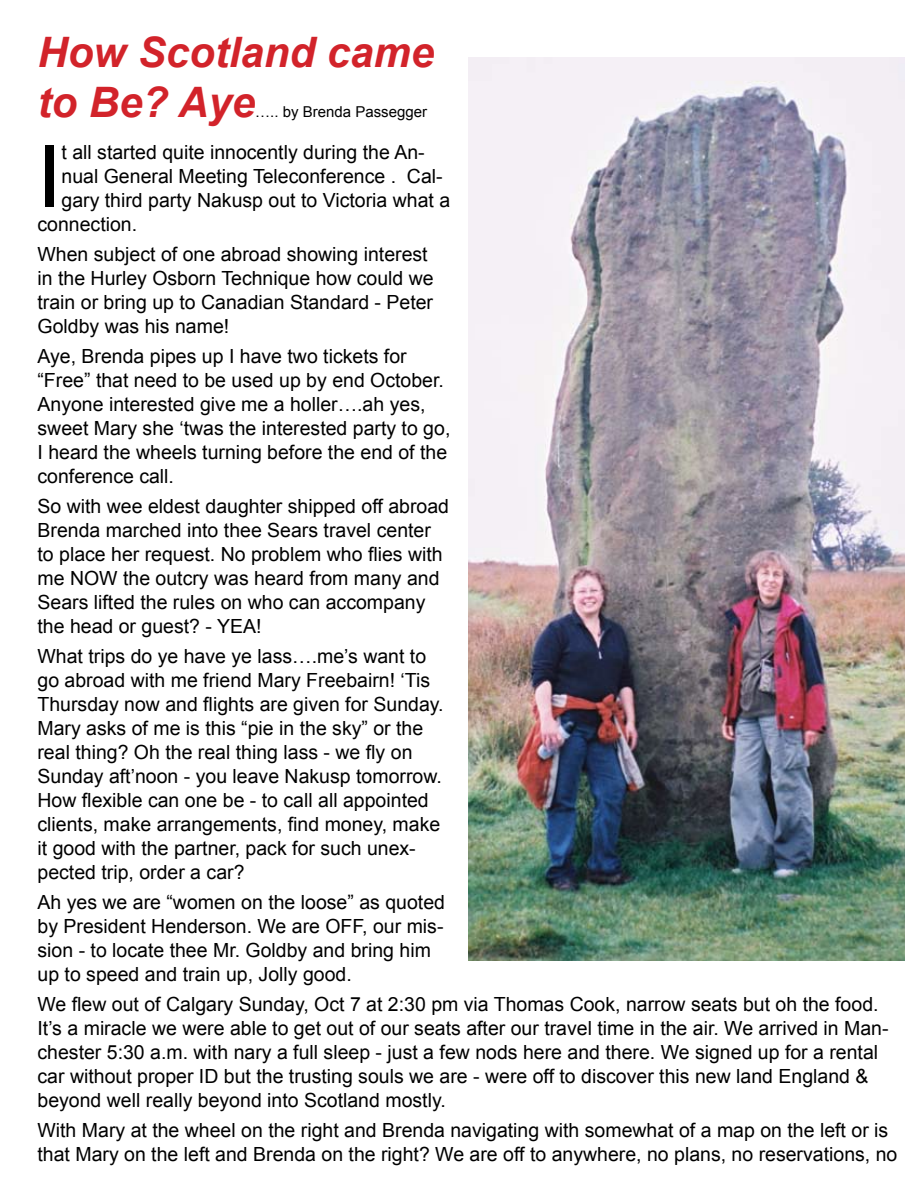
<style>
.page{position:relative;width:918px;height:1188px;background:#fff}
.page>*{position:absolute;margin:0;border:0;box-sizing:border-box;transform-origin:0 0}
.t1{font:86.55px "Arial";color:#000}
.t2{font:italic 700 42px/50.4px "Arial";color:#d2232a}
.t3{font:19.5px/24px "Arial";color:#000}
.t4{font:15px "Arial";color:#000}
</style>
<div class="page">
<img style="left:468px;top:58px;width:437px;height:903px">
<h2 class="t2" style="left:38px;top:27px;width:398px">How Scotland came to Be? Aye</h2>
<p class="t4" style="left:255px;top:103px;width:173px">….. by Brenda Passegger</p>
<h1 class="t1" style="left:38px;top:128px;width:26px">I</h1>
<p class="t3" style="left:62px;top:140px;width:365px">t all started quite innocently during the An-</p>
<p class="t3" style="left:62px;top:164px;width:383px">nual General Meeting Teleconference . Cal-</p>
<p class="t3" style="left:62px;top:188px;width:390px">gary third party Nakusp out to Victoria what a</p>
<p class="t3" style="left:38px;top:212px;width:101px">connection.</p>
<p class="t3" style="left:38px;top:242px;width:398px">When subject of one abroad showing interest in the Hurley Osborn Technique how could we train or bring up to Canadian Standard - Peter Goldby was his name!</p>
<p class="t3" style="left:38px;top:344px;width:414px">Aye, Brenda pipes up I have two tickets for “Free” that need to be used up by end October.<br>Anyone interested give me a holler….ah yes, sweet Mary she ‘twas the interested party to go, I heard the wheels turning before the end of the conference call.</p>
<p class="t3" style="left:38px;top:494px;width:413px">So with wee eldest daughter shipped off abroad Brenda marched into thee Sears travel center to place her request. No problem who flies with me NOW the outcry was heard from many and Sears lifted the rules on who can accompany the head or guest? - YEA!</p>
<p class="t3" style="left:38px;top:644px;width:408px">What trips do ye have ye lass….me’s want to go abroad with me friend Mary Freebairn! ‘Tis Thursday now and flights are given for Sunday.<br>Mary asks of me is this “pie in the sky” or the real thing? Oh the real thing lass - we fly on Sunday aft’noon - you leave Nakusp tomorrow.<br>How flexible can one be - to call all appointed clients, make arrangements, find money, make it good with the partner, pack for such unex&shy;pected trip, order a car?</p>
<p class="t3" style="left:38px;top:890px;width:409px">Ah yes we are “women on the loose” as quoted by President Henderson. We are OFF, our mis&shy;sion - to locate thee Mr. Goldby and bring him up to speed and train up, Jolly good.</p>
<p class="t3" style="left:38px;top:992px;width:853px">We flew out of Calgary Sunday, Oct 7 at 2:30 pm via Thomas Cook, narrow seats but oh the food.<br>It’s a miracle we were able to get out of our seats after our travel time in the air. We arrived in Man&shy;chester 5:30 a.m. with nary a full sleep - just a few nods here and there. We signed up for a rental car without proper ID but the trusting souls we are - were off to discover this new land England &amp; beyond well really beyond into Scotland mostly.</p>
<p class="t3" style="left:38px;top:1118px;width:861px">With Mary at the wheel on the right and Brenda navigating with somewhat of a map on the left or is that Mary on the left and Brenda on the right? We are off to anywhere, no plans, no reservations, no</p>
</div>
